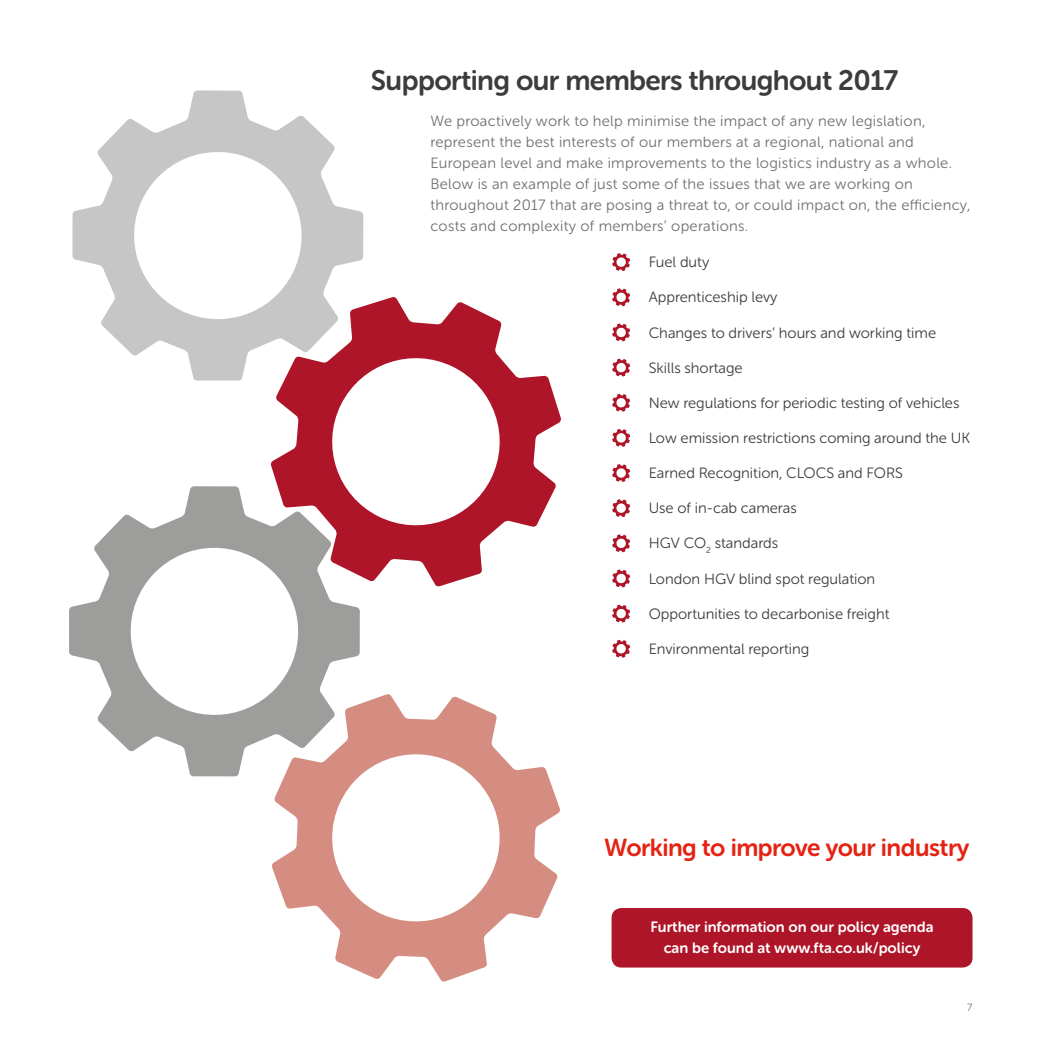
<style>
.page{position:relative;width:1042px;height:1042px;background:#fff}
.page>*{position:absolute;margin:0;border:0;box-sizing:border-box;transform-origin:0 0}
.t1{font:28px "Museo Sans Rounded 700";letter-spacing:-.02em;color:#3c3c3b}
.t2{font:24.5px "Museo Sans Rounded 700";letter-spacing:-.02em;color:#e42313}
.t3{font:14.88px/21px "Museo Sans Rounded 300";letter-spacing:.02em;color:#706f6f}
.t4{font:14.88px "Museo Sans Rounded 300";color:#3c3c3b}
.t5{font:14.88px/21px "Museo Sans Rounded 700";color:#fff;text-align:center}
.t6{font:10.5px "Museo Sans Rounded 300";color:#706f6f}
</style>
<div class="page">
<svg style="left:69px;top:486px;width:291px;height:290px;fill:#9d9d9c"></svg>
<svg style="left:122px;top:539px;width:185px;height:184px"></svg>
<svg style="left:271px;top:297px;width:290px;height:290px"></svg>
<svg style="left:320px;top:346px;width:191px;height:191px"></svg>
<svg style="left:271px;top:694px;width:289px;height:288px"></svg>
<svg style="left:321px;top:743px;width:190px;height:190px"></svg>
<svg style="left:72px;top:90px;width:291px;height:291px"></svg>
<svg style="left:125px;top:143px;width:185px;height:185px"></svg>
<svg style="left:612px;top:253px;width:18px;height:18px"></svg>
<svg style="left:612px;top:288px;width:18px;height:18px"></svg>
<svg style="left:612px;top:323px;width:18px;height:18px"></svg>
<svg style="left:612px;top:359px;width:18px;height:17px"></svg>
<svg style="left:612px;top:394px;width:18px;height:18px"></svg>
<svg style="left:612px;top:429px;width:18px;height:18px"></svg>
<svg style="left:612px;top:464px;width:18px;height:18px"></svg>
<svg style="left:612px;top:499px;width:18px;height:18px"></svg>
<svg style="left:612px;top:534px;width:18px;height:18px"></svg>
<svg style="left:612px;top:569px;width:18px;height:18px"></svg>
<svg style="left:612px;top:604px;width:18px;height:18px"></svg>
<svg style="left:612px;top:640px;width:18px;height:18px"></svg>
<div style="left:611px;top:908px;width:361px;height:59px;background:#af1528;border-radius:10px"></div>
<h1 class="t1" style="left:371px;top:65px;width:529px">Supporting our members throughout 2017</h1>
<p class="t3" style="left:430px;top:111px;width:541px">We proactively work to help minimise the impact of any new legislation, represent the best interests of our members at a regional, national and European level and make improvements to the logistics industry as a whole.<br>Below is an example of just some of the issues that we are working on throughout 2017 that are posing a threat to, or could impact on, the efficiency, costs and complexity of members’ operations.</p>
<p class="t4" style="left:649px;top:254px;width:62px">Fuel duty</p>
<p class="t4" style="left:649px;top:289px;width:130px">Apprenticeship levy</p>
<p class="t4" style="left:649px;top:324px;width:289px">Changes to drivers’ hours and working time</p>
<p class="t4" style="left:649px;top:359px;width:95px">Skills shortage</p>
<p class="t4" style="left:649px;top:395px;width:312px">New regulations for periodic testing of vehicles</p>
<p class="t4" style="left:649px;top:430px;width:323px">Low emission restrictions coming around the UK</p>
<p class="t4" style="left:649px;top:465px;width:256px">Earned Recognition, CLOCS and FORS</p>
<p class="t4" style="left:649px;top:500px;width:150px">Use of in-cab cameras</p>
<p class="t4" style="left:649px;top:535px;width:131px">HGV CO<sub>2</sub> standards</p>
<p class="t4" style="left:649px;top:570px;width:228px">London HGV blind spot regulation</p>
<p class="t4" style="left:649px;top:605px;width:242px">Opportunities to decarbonise freight</p>
<p class="t4" style="left:649px;top:641px;width:162px">Environmental reporting</p>
<h2 class="t2" style="left:604px;top:834px;width:367px">Working to improve your industry</h2>
<p class="t5" style="left:650px;top:916px;width:285px">Further information on our policy agenda can be found at www.fta.co.uk/policy</p>
<p class="t6" style="left:967px;top:1002px;width:7px">7</p>
</div>
